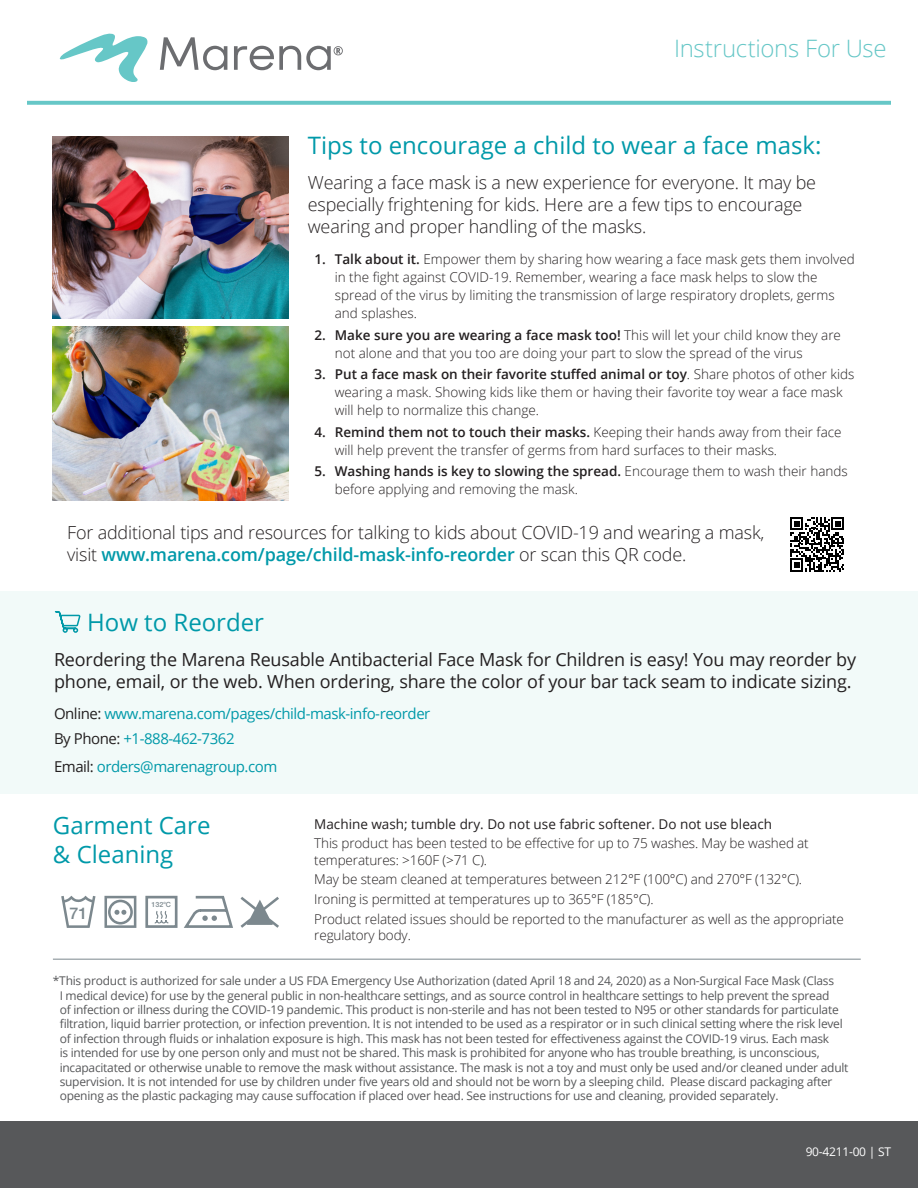
<style>
.page{position:relative;width:918px;height:1188px;background:#fff}
.page>*{position:absolute;margin:0;border:0;box-sizing:border-box;transform-origin:0 0}
.t1{font:24px/28.8px "Open Sans";color:#0099a9}
.t2{font:300 24px "Open Sans";letter-spacing:-.015em;color:#66c7c7}
.t3{font:300 18px/21.6px "Open Sans";letter-spacing:-.01em;color:#231f20}
.t4{font:18px/21.6px "Open Sans";letter-spacing:-.01em;color:#231f20}
.t5{font:500 16.2px "Helvetica Neue";color:#7c888e}
.t6{font:15px "Open Sans";letter-spacing:-.03em;color:#0099a9}
.t7{font:300 13.5px/18px "Open Sans";color:#231f20}
.t8{font:13.5px "Open Sans";color:#231f20}
.t9{font:12px/14.4px "Open Sans";letter-spacing:-.02em;color:#57585a}
.t10{font:12px "Open Sans";letter-spacing:-.02em;color:#fff}
.t11{font:500 7.05px "Helvetica Neue";color:#7c888e}
.s1{font-weight:600}
.s2{font-weight:600;color:#0099a9}
.s3{color:#231f20}
</style>
<div class="page">
<div style="left:0;top:591px;width:918px;height:203px;background:#f2faf9"></div>
<svg style="left:59px;top:33px;width:89px;height:48px"></svg>
<svg style="left:160px;top:37px;width:183px;height:33px"></svg>
<svg style="left:27px;top:101px;width:864px;height:4px;background:#6fcaca"></svg>
<div style="left:0;top:1121px;width:918px;height:67px;background:#57585a"></div>
<hr style="left:53px;top:959px;width:808px;height:1px;background:#7c888e">
<img style="left:53px;top:137px;width:235px;height:181px">
<img style="left:53px;top:326px;width:235px;height:174px">
<svg style="left:241px;top:897px;width:38px;height:31px"></svg>
<svg style="left:104px;top:896px;width:32px;height:32px"></svg>
<svg style="left:184px;top:895px;width:49px;height:33px"></svg>
<div style="left:145px;top:896px;width:33px;height:32px;border:3px solid #7c888e"></div>
<svg style="left:154px;top:911px;width:15px;height:13px"></svg>
<svg style="left:61px;top:896px;width:35px;height:32px"></svg>
<svg style="left:54px;top:611px;width:27px;height:22px"></svg>
<svg style="left:790px;top:517px;width:54px;height:55px"></svg>
<p class="t2" style="left:674px;top:32px;width:214px">Instructions For Use</p>
<p class="t1" style="left:308px;top:131px;width:515px">Tips to encourage a child to wear a face mask:</p>
<p class="t3" style="left:308px;top:172px;width:510px">Wearing a face mask is a new experience for everyone. It may be especially frightening for kids. Here are a few tips to encourage wearing and proper handling of the masks.</p>
<p class="t7" style="left:335px;top:250px;width:522px;text-indent:-20px"><span class="s1">1. Talk about it.</span> Empower them by sharing how wearing a face mask gets them involved in the fight against COVID-19. Remember, wearing a face mask helps to slow the spread of the virus by limiting the transmission of large respiratory droplets, germs and splashes.</p>
<p class="t7" style="left:335px;top:325px;width:508px;text-indent:-20px"><span class="s1">2. Make sure you are wearing a face mask too!</span> This will let your child know they are not alone and that you too are doing your part to slow the spread of the virus</p>
<p class="t7" style="left:335px;top:365px;width:521px;text-indent:-20px"><span class="s1">3. Put a face mask on their favorite stuffed animal or toy</span>. Share photos of other kids wearing a mask. Showing kids like them or having their favorite toy wear a face mask will help to normalize this change.</p>
<p class="t7" style="left:335px;top:422px;width:508px;text-indent:-20px"><span class="s1">4. Remind them not to touch their masks.</span> Keeping their hands away from their face will help prevent the transfer of germs from hard surfaces to their masks.</p>
<p class="t7" style="left:335px;top:462px;width:515px;text-indent:-20px"><span class="s1">5. Washing hands is key to slowing the spread.</span> Encourage them to wash their hands before applying and removing the mask.</p>
<p class="t3" style="left:67px;top:521px;width:699px">For additional tips and resources for talking to kids about COVID-19 and wearing a mask, visit <span class="s2">www.marena.com/page/child-mask-info-reorder</span> or scan this QR code.</p>
<p class="t1" style="left:87px;top:607px;width:178px">How to Reorder</p>
<p class="t4" style="left:54px;top:649px;width:804px">Reordering the Marena Reusable Antibacterial Face Mask for Children is easy! You may reorder by phone, email, or the web. When ordering, share the color of your bar tack seam to indicate sizing.</p>
<p class="t6" style="left:54px;top:704px;width:378px"><span class="s3">Online:</span> www.marena.com/pages/child-mask-info-reorder</p>
<p class="t6" style="left:54px;top:728px;width:182px"><span class="s3">By Phone:</span> +1-888-462-7362</p>
<p class="t6" style="left:54px;top:757px;width:225px"><span class="s3">Email:</span> orders@marenagroup.com</p>
<p class="t1" style="left:53px;top:810px;width:159px">Garment Care &amp; Cleaning</p>
<p class="t5" style="left:69px;top:903px;width:19px">71</p>
<p class="t11" style="left:152px;top:900px;width:21px">132<sup>o</sup>C</p>
<p class="t8" style="left:314px;top:814px;width:459px">Machine wash; tumble dry. Do not use fabric softener. Do not use bleach</p>
<p class="t7" style="left:314px;top:835px;width:496px;line-height:16.2px">This product has been tested to be effective for up to 75 washes. May be washed at temperatures: &gt;160F (&gt;71 C).</p>
<p class="t7" style="left:314px;top:870px;width:489px">May be steam cleaned at temperatures between 212°F (100°C) and 270°F (132°C).</p>
<p class="t7" style="left:314px;top:890px;width:341px">Ironing is permitted at temperatures up to 365°F (185°C).</p>
<p class="t7" style="left:314px;top:910px;width:531px;line-height:16.2px">Product related issues should be reported to the manufacturer as well as the appropriate regulatory body.</p>
<p class="t9" style="left:60px;top:973px;width:790px;text-indent:-7px">*This product is authorized for sale under a US FDA Emergency Use Authorization (dated April 18 and 24, 2020) as a Non-Surgical Face Mask (Class<br>I medical device) for use by the general public in non-healthcare settings, and as source control in healthcare settings to help prevent the spread<br>of infection or illness during the COVID-19 pandemic. This product is non-sterile and has not been tested to N95 or other standards for particulate filtration, liquid barrier protection, or infection prevention. It is not intended to be used as a respirator or in such clinical setting where the risk level of infection through fluids or inhalation exposure is high. This mask has not been tested for effectiveness against the COVID-19 virus. Each mask<br>is intended for use by one person only and must not be shared. This mask is prohibited for anyone who has trouble breathing, is unconscious, incapacitated or otherwise unable to remove the mask without assistance. The mask is not a toy and must only be used and/or cleaned under adult supervision. It is not intended for use by children under five years old and should not be worn by a sleeping child. Please discard packaging after opening as the plastic packaging may cause suffocation if placed over head. See instructions for use and cleaning, provided separately.</p>
<p class="t10" style="left:806px;top:1144px;width:87px">90-4211-00 | ST</p>
</div>
